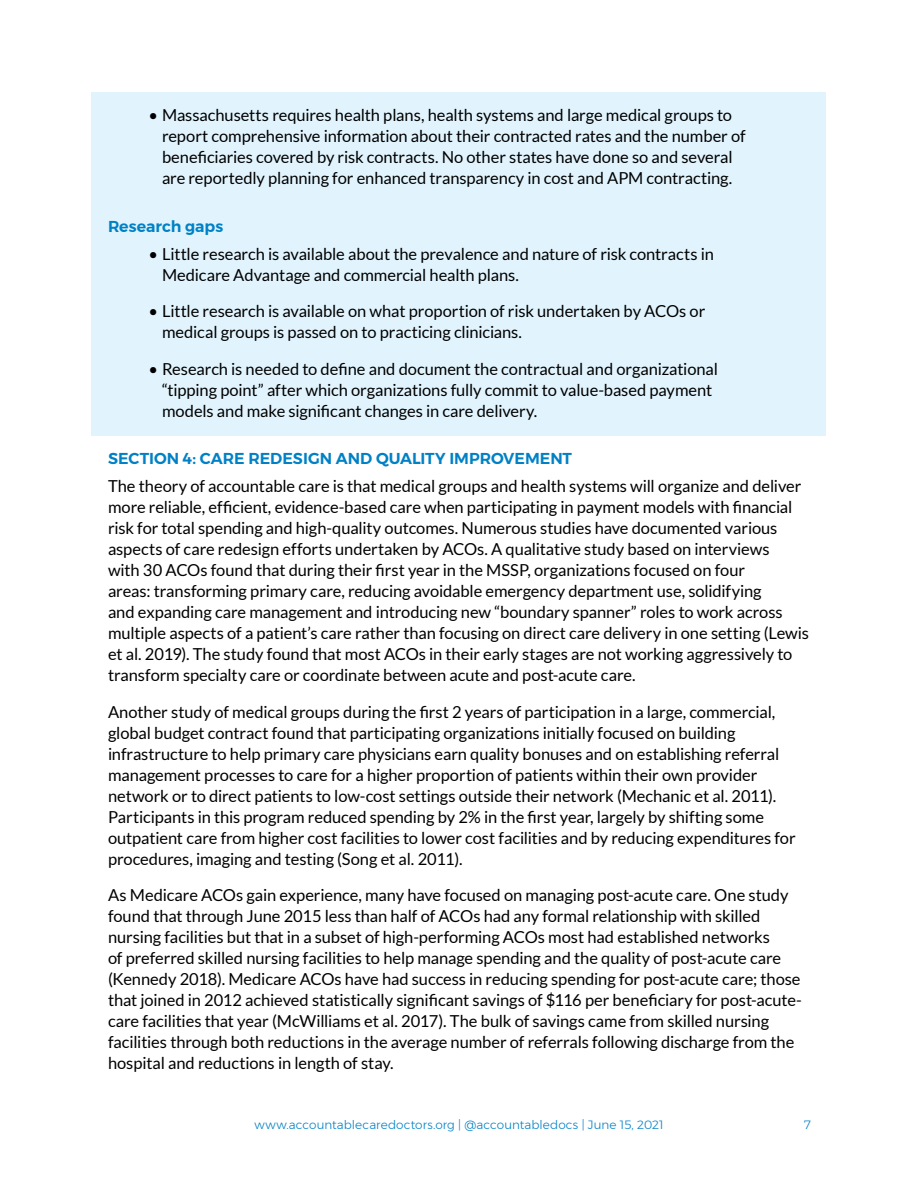
<style>
.page{position:relative;width:918px;height:1188px;background:#fff}
.page>*{position:absolute;margin:0;border:0;box-sizing:border-box;transform-origin:0 0}
.lato_11_14{font:16.5px/21px "Lato";letter-spacing:-.005em;color:#000}
.HEADINGS_ALL_CAPS{font:600 15.75px "Montserrat";color:#0081c6}
.Headings_upper_lower{font:600 15.75px "Montserrat";color:#0081c6}
.t1{font:300 12px "Montserrat";letter-spacing:.005em;color:#0081c6}
</style>
<div class="page">
<div style="left:92px;top:92px;width:734px;height:112px;background:#e1f4fd"></div>
<div style="left:92px;top:201px;width:734px;height:51px;background:#e1f4fd"></div>
<div style="left:92px;top:230px;width:734px;height:70px;background:#e1f4fd"></div>
<div style="left:92px;top:288px;width:734px;height:70px;background:#e1f4fd"></div>
<div style="left:92px;top:345px;width:734px;height:91px;background:#e1f4fd"></div>
<p class="lato_11_14" style="left:162px;top:105px;width:585px;text-indent:-14px">• Massachusetts requires health plans, health systems and large medical groups to report comprehensive information about their contracted rates and the number of beneficiaries covered by risk contracts. No other states have done so and several are reportedly planning for enhanced transparency in cost and APM contracting.</p>
<h3 class="Headings_upper_lower" style="left:108px;top:214px;width:117px">Research gaps</h3>
<p class="lato_11_14" style="left:162px;top:243px;width:553px;text-indent:-14px">• Little research is available about the prevalence and nature of risk contracts in<br>Medicare Advantage and commercial health plans.</p>
<p class="lato_11_14" style="left:162px;top:301px;width:545px;text-indent:-14px">• Little research is available on what proportion of risk undertaken by ACOs or medical groups is passed on to practicing clinicians.</p>
<p class="lato_11_14" style="left:162px;top:358px;width:557px;text-indent:-14px">• Research is needed to define and document the contractual and organizational “tipping point” after which organizations fully commit to value-based payment models and make significant changes in care delivery.</p>
<h2 class="HEADINGS_ALL_CAPS" style="left:108px;top:446px;width:466px">SECTION 4: CARE REDESIGN AND QUALITY IMPROVEMENT</h2>
<p class="lato_11_14" style="left:108px;top:476px;width:703px">The theory of accountable care is that medical groups and health systems will organize and deliver more reliable, efficient, evidence-based care when participating in payment models with financial risk for total spending and high-quality outcomes. Numerous studies have documented various aspects of care redesign efforts undertaken by ACOs. A qualitative study based on interviews<br>with 30 ACOs found that during their first year in the MSSP, organizations focused on four<br>areas: transforming primary care, reducing avoidable emergency department use, solidifying<br>and expanding care management and introducing new “boundary spanner” roles to work across multiple aspects of a patient’s care rather than focusing on direct care delivery in one setting (Lewis et al. 2019). The study found that most ACOs in their early stages are not working aggressively to transform specialty care or coordinate between acute and post-acute care.</p>
<p class="lato_11_14" style="left:108px;top:701px;width:689px">Another study of medical groups during the first 2 years of participation in a large, commercial, global budget contract found that participating organizations initially focused on building infrastructure to help primary care physicians earn quality bonuses and on establishing referral management processes to care for a higher proportion of patients within their own provider network or to direct patients to low-cost settings outside their network (Mechanic et al. 2011).<br>Participants in this program reduced spending by 2% in the first year, largely by shifting some outpatient care from higher cost facilities to lower cost facilities and by reducing expenditures for procedures, imaging and testing (Song et al. 2011).</p>
<p class="lato_11_14" style="left:108px;top:884px;width:695px">As Medicare ACOs gain experience, many have focused on managing post-acute care. One study found that through June 2015 less than half of ACOs had any formal relationship with skilled nursing facilities but that in a subset of high-performing ACOs most had established networks<br>of preferred skilled nursing facilities to help manage spending and the quality of post-acute care (Kennedy 2018). Medicare ACOs have had success in reducing spending for post-acute care; those that joined in 2012 achieved statistically significant savings of $116 per beneficiary for post-acute&shy;care facilities that year (McWilliams et al. 2017). The bulk of savings came from skilled nursing facilities through both reductions in the average number of referrals following discharge from the hospital and reductions in length of stay.</p>
<p class="t1" style="left:254px;top:1116px;width:411px">www.accountablecaredoctors.org | @accountabledocs | June 15, 2021</p>
<p class="t1" style="left:804px;top:1116px;width:8px">7</p>
</div>
